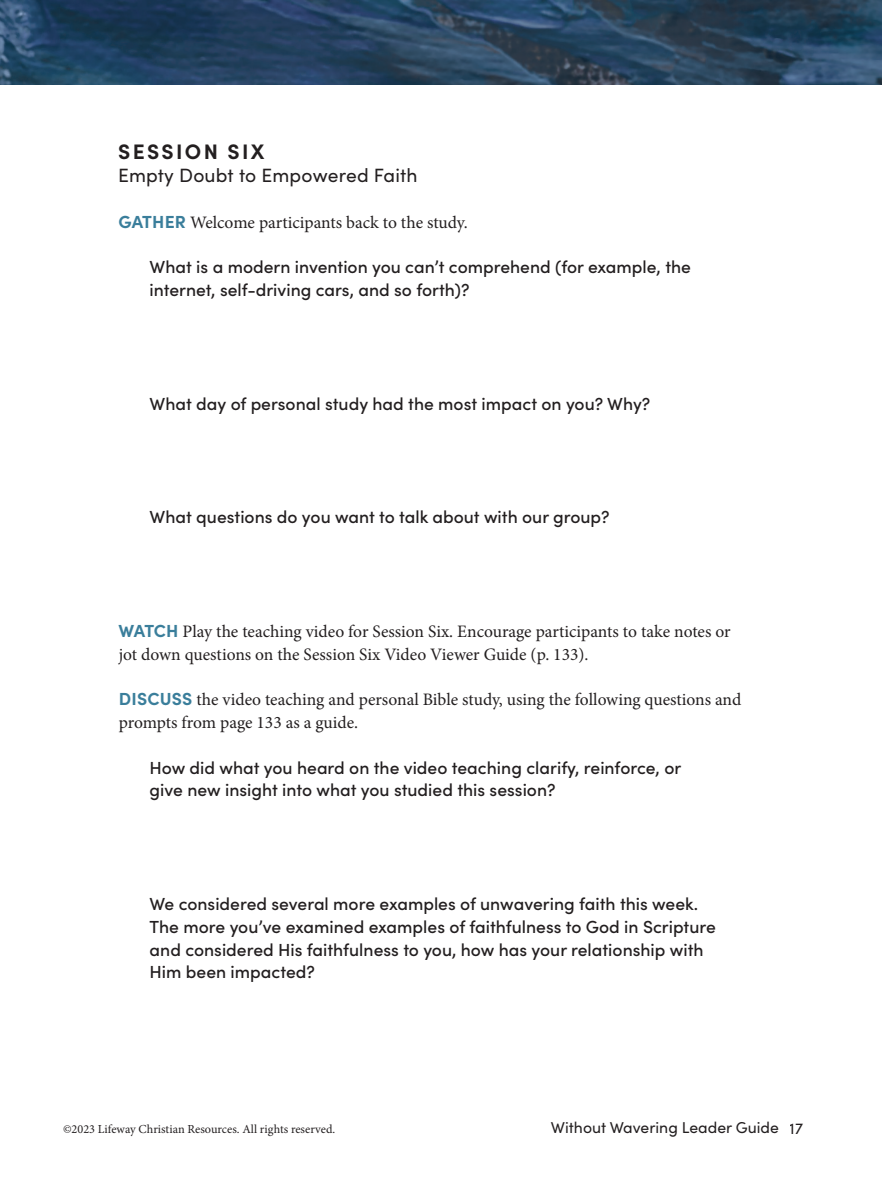
<style>
.page{position:relative;width:882px;height:1197px;background:#fff}
.page>*{position:absolute;margin:0;border:0;box-sizing:border-box;transform-origin:0 0}
.Session_Number{font:700 21px "Sofia Pro";letter-spacing:.11em;color:#231f20}
.Session_Title{font:19.25px "Sofia Pro";letter-spacing:.01em;color:#231f20}
.Activity_Questions{font:500 17.5px/22.8px "Sofia Pro";color:#231f20}
.Body_No_Indent{font:17.5px/22.8px "Minion Pro";color:#231f20}
.t1{font:15.75px "Sofia Pro";color:#231f20}
.t2{font:12.25px "Minion Pro";color:#231f20}
.s1{font-family:"Sofia Pro";font-weight:700;color:#3a7e9b}
</style>
<div class="page">
<img style="left:0;top:0;width:882px;height:84px">
<p class="Session_Number" style="left:118px;top:136px;width:148px">SESSION SIX</p>
<p class="Session_Title" style="left:118px;top:161px;width:301px">Empty Doubt to Empowered Faith</p>
<p class="Body_No_Indent" style="left:118px;top:211px;width:351px"><span class="s1">GATHER</span> Welcome participants back to the study.</p>
<p class="Activity_Questions" style="left:150px;top:254px;width:543px">What is a modern invention you can’t comprehend (for example, the internet, self-driving cars, and so forth)?</p>
<p class="Activity_Questions" style="left:150px;top:391px;width:502px">What day of personal study had the most impact on you? Why?</p>
<p class="Activity_Questions" style="left:150px;top:505px;width:462px">What questions do you want to talk about with our group?</p>
<p class="Body_No_Indent" style="left:118px;top:620px;width:614px"><span class="s1">WATCH</span> Play the teaching video for Session Six. Encourage participants to take notes or jot down questions on the Session Six Video Viewer Guide (p. 133).</p>
<p class="Body_No_Indent" style="left:119px;top:688px;width:624px"><span class="s1">DISCUSS</span> the video teaching and personal Bible study, using the following questions and prompts from page 133 as a guide.</p>
<p class="Activity_Questions" style="left:150px;top:755px;width:533px">How did what you heard on the video teaching clarify, reinforce, or give new insight into what you studied this session?</p>
<p class="Activity_Questions" style="left:150px;top:891px;width:568px">We considered several more examples of unwavering faith this week.<br>The more you’ve examined examples of faithfulness to God in Scripture and considered His faithfulness to you, how has your relationship with Him been impacted?</p>
<p class="t2" style="left:63px;top:1121px;width:274px">©2023 Lifeway Christian Resources. All rights reserved.</p>
<p class="t1" style="left:551px;top:1116px;width:254px">Without Wavering Leader Guide 17</p>
</div>
